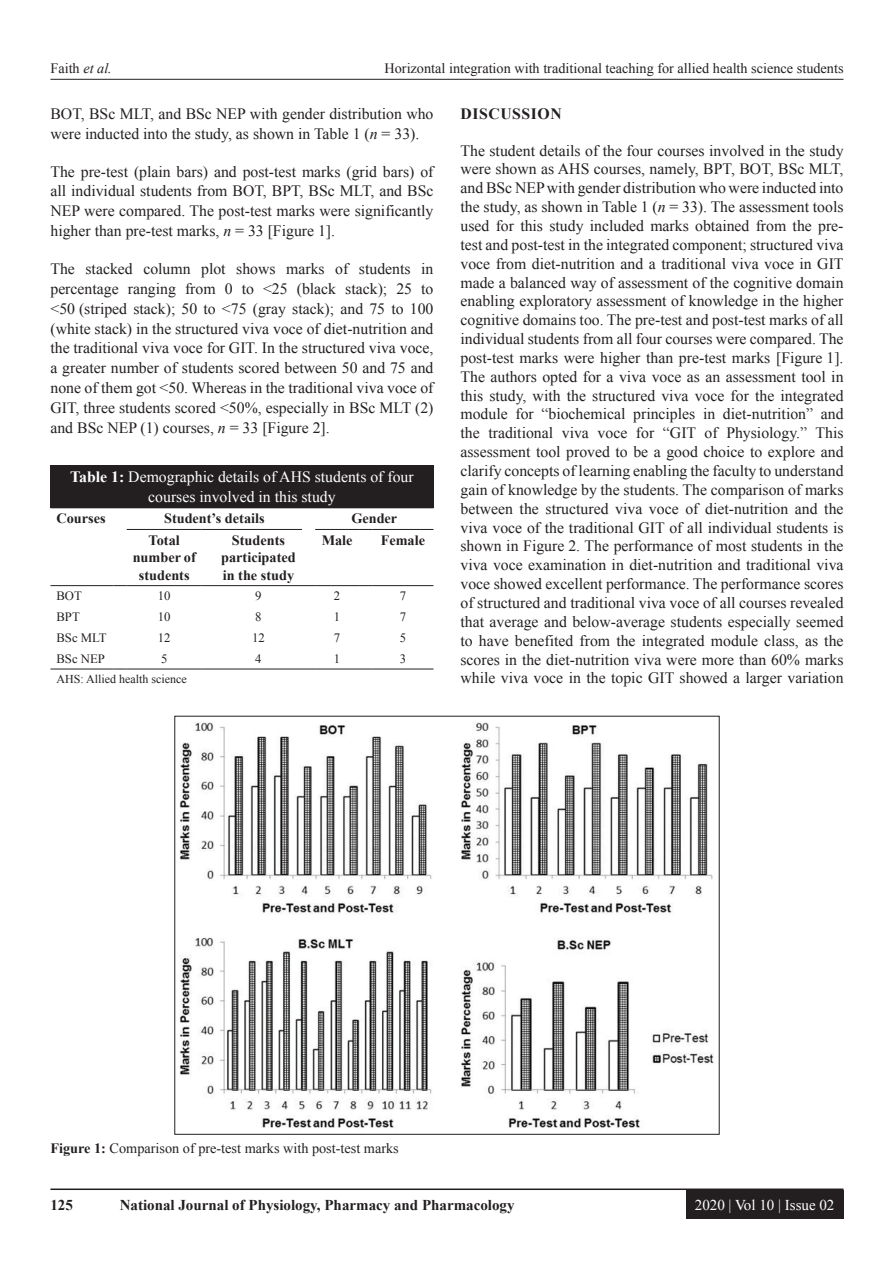
<style>
.page{position:relative;width:894px;height:1263px;background:#fff}
.page>*{position:absolute;margin:0;border:0;box-sizing:border-box;transform-origin:0 0}
.TX{font:15.75px/18.9px "Times New Roman";color:#231f20;text-align:justify}
.TT{font:15.75px/19.5px "Times New Roman";color:#fff;text-align:center}
.t1{font:700 15.75px "Times New Roman";letter-spacing:.035em;color:#231f20}
.t2{font:700 15px "Times New Roman";color:#231f20}
.t3{font:15px "Times New Roman";color:#fff}
.FGC{font:14.25px "Times New Roman";color:#231f20}
.TCH{font:700 14.25px/17.2px "Times New Roman";color:#231f20;text-align:center}
.TB{font:12.75px "Times New Roman";color:#231f20}
.TBL{font:12.75px "Times New Roman";color:#231f20}
.TFN{font:12px "Times New Roman";color:#231f20}
.s1{font-style:italic}
.s2{font-weight:700}
</style>
<div class="page">
<hr style="left:50px;top:79px;width:793px;height:1px;background:#231f20">
<hr style="left:50px;top:1188px;width:793px;height:2px;background:#231f20">
<div style="left:685px;top:1190px;width:158px;height:28px;background:#231f20"></div>
<img style="left:179px;top:722px;width:535px;height:407px">
<div style="left:50px;top:465px;width:383px;height:43px;background:#231f20"></div>
<hr style="left:127px;top:529px;width:75px;height:1px;background:#231f20">
<svg style="left:202px;top:529px;width:13px;height:1px"></svg>
<hr style="left:215px;top:529px;width:87px;height:1px;background:#231f20">
<hr style="left:315px;top:529px;width:44px;height:1px;background:#231f20">
<svg style="left:359px;top:529px;width:13px;height:1px"></svg>
<hr style="left:372px;top:529px;width:61px;height:1px;background:#231f20">
<hr style="left:50px;top:668px;width:63px;height:1px;background:#231f20">
<svg style="left:113px;top:668px;width:14px;height:1px"></svg>
<hr style="left:127px;top:668px;width:75px;height:1px;background:#231f20">
<svg style="left:202px;top:668px;width:13px;height:1px"></svg>
<hr style="left:215px;top:668px;width:87px;height:1px;background:#231f20">
<svg style="left:302px;top:668px;width:13px;height:1px"></svg>
<hr style="left:315px;top:668px;width:44px;height:1px;background:#231f20">
<svg style="left:359px;top:668px;width:13px;height:1px"></svg>
<hr style="left:372px;top:668px;width:61px;height:1px;background:#231f20">
<hr style="left:50px;top:585px;width:63px;height:1px;background:#231f20">
<svg style="left:113px;top:585px;width:14px;height:1px"></svg>
<hr style="left:127px;top:585px;width:75px;height:1px;background:#231f20">
<svg style="left:202px;top:585px;width:13px;height:1px"></svg>
<hr style="left:215px;top:585px;width:87px;height:1px;background:#231f20">
<hr style="left:315px;top:585px;width:44px;height:1px;background:#231f20">
<svg style="left:359px;top:585px;width:13px;height:1px"></svg>
<hr style="left:372px;top:585px;width:61px;height:1px;background:#231f20">
<svg style="left:302px;top:585px;width:13px;height:1px"></svg>
<p class="FGC" style="left:50px;top:58px;width:63px">Faith <span class="s1">et al.</span></p>
<p class="FGC" style="left:384px;top:58px;width:460px">Horizontal integration with traditional teaching for allied health science students</p>
<p class="TX" style="left:50px;top:103px;width:384px;line-height:19.8px">BOT, BSc MLT, and BSc NEP with gender distribution who were inducted into the study, as shown in Table 1 (<span class="s1">n</span> = 33).</p>
<p class="TX" style="left:50px;top:161px;width:384px;line-height:19.8px">The pre-test (plain bars) and post-test marks (grid bars) of all individual students from BOT, BPT, BSc MLT, and BSc NEP were compared. The post-test marks were significantly higher than pre-test marks, <span class="s1">n</span> = 33 [Figure 1].</p>
<p class="TX" style="left:50px;top:258px;width:384px;line-height:19.8px">The stacked column plot shows marks of students in percentage ranging from 0 to &lt;25 (black stack); 25 to &lt;50 (striped stack); 50 to &lt;75 (gray stack); and 75 to 100 (white stack) in the structured viva voce of diet-nutrition and the traditional viva voce for GIT. In the structured viva voce, a greater number of students scored between 50 and 75 and none of them got &lt;50. Whereas in the traditional viva voce of GIT, three students scored &lt;50%, especially in BSc MLT (2) and BSc NEP (1) courses, <span class="s1">n</span> = 33 [Figure 2].</p>
<p class="TT" style="left:70px;top:467px;width:345px"><span class="s2">Table 1:</span> Demographic details of AHS students of four courses involved in this study</p>
<p class="TCH" style="left:56px;top:509px;width:51px">Courses</p>
<p class="TCH" style="left:164px;top:509px;width:102px">Student’s details</p>
<p class="TCH" style="left:351px;top:509px;width:47px">Gender</p>
<p class="TCH" style="left:133px;top:531px;width:65px">Total number of students</p>
<p class="TCH" style="left:221px;top:531px;width:76px">Students participated in the study</p>
<p class="TCH" style="left:321px;top:531px;width:32px">Male</p>
<p class="TCH" style="left:380px;top:531px;width:46px">Female</p>
<p class="TB" style="left:56px;top:587px;width:27px">BOT</p>
<p class="TB" style="left:158px;top:587px;width:14px">10</p>
<p class="TB" style="left:255px;top:587px;width:8px">9</p>
<p class="TB" style="left:334px;top:587px;width:8px">2</p>
<p class="TB" style="left:399px;top:587px;width:8px">7</p>
<p class="TB" style="left:56px;top:608px;width:25px">BPT</p>
<p class="TB" style="left:158px;top:608px;width:14px">10</p>
<p class="TB" style="left:255px;top:608px;width:8px">8</p>
<p class="TB" style="left:334px;top:608px;width:8px">1</p>
<p class="TB" style="left:399px;top:608px;width:8px">7</p>
<p class="TB" style="left:56px;top:629px;width:52px">BSc MLT</p>
<p class="TB" style="left:158px;top:629px;width:14px">12</p>
<p class="TB" style="left:252px;top:629px;width:14px">12</p>
<p class="TB" style="left:334px;top:629px;width:8px">7</p>
<p class="TB" style="left:399px;top:629px;width:8px">5</p>
<p class="TBL" style="left:56px;top:650px;width:50px">BSc NEP</p>
<p class="TBL" style="left:161px;top:650px;width:8px">5</p>
<p class="TBL" style="left:255px;top:650px;width:8px">4</p>
<p class="TBL" style="left:334px;top:650px;width:8px">1</p>
<p class="TBL" style="left:399px;top:650px;width:8px">3</p>
<p class="TFN" style="left:56px;top:671px;width:132px">AHS: Allied health science</p>
<h1 class="t1" style="left:460px;top:102px;width:103px">DISCUSSION</h1>
<p class="TX" style="left:460px;top:140px;width:384px">The student details of the four courses involved in the study were shown as AHS courses, namely, BPT, BOT, BSc MLT, and BSc NEP with gender distribution who were inducted into the study, as shown in Table 1 (<span class="s1">n</span> = 33). The assessment tools used for this study included marks obtained from the pre&shy;test and post-test in the integrated component; structured viva voce from diet-nutrition and a traditional viva voce in GIT made a balanced way of assessment of the cognitive domain enabling exploratory assessment of knowledge in the higher cognitive domains too. The pre-test and post-test marks of all individual students from all four courses were compared. The post-test marks were higher than pre-test marks [Figure 1].<br>The authors opted for a viva voce as an assessment tool in this study, with the structured viva voce for the integrated module for “biochemical principles in diet-nutrition” and the traditional viva voce for “GIT of Physiology.” This assessment tool proved to be a good choice to explore and clarify concepts of learning enabling the faculty to understand gain of knowledge by the students. The comparison of marks between the structured viva voce of diet-nutrition and the viva voce of the traditional GIT of all individual students is shown in Figure 2. The performance of most students in the viva voce examination in diet-nutrition and traditional viva voce showed excellent performance. The performance scores of structured and traditional viva voce of all courses revealed that average and below-average students especially seemed to have benefited from the integrated module class, as the scores in the diet-nutrition viva were more than 60% marks while viva voce in the topic GIT showed a larger variation</p>
<p class="FGC" style="left:50px;top:1138px;width:350px"><span class="s2">Figure 1:</span> Comparison of pre-test marks with post-test marks</p>
<p class="t2" style="left:50px;top:1194px;width:24px">125</p>
<p class="t2" style="left:120px;top:1194px;width:396px">National Journal of Physiology, Pharmacy and Pharmacology</p>
<p class="t3" style="left:694px;top:1193px;width:141px">2020 | Vol 10 | Issue 02</p>
</div>
